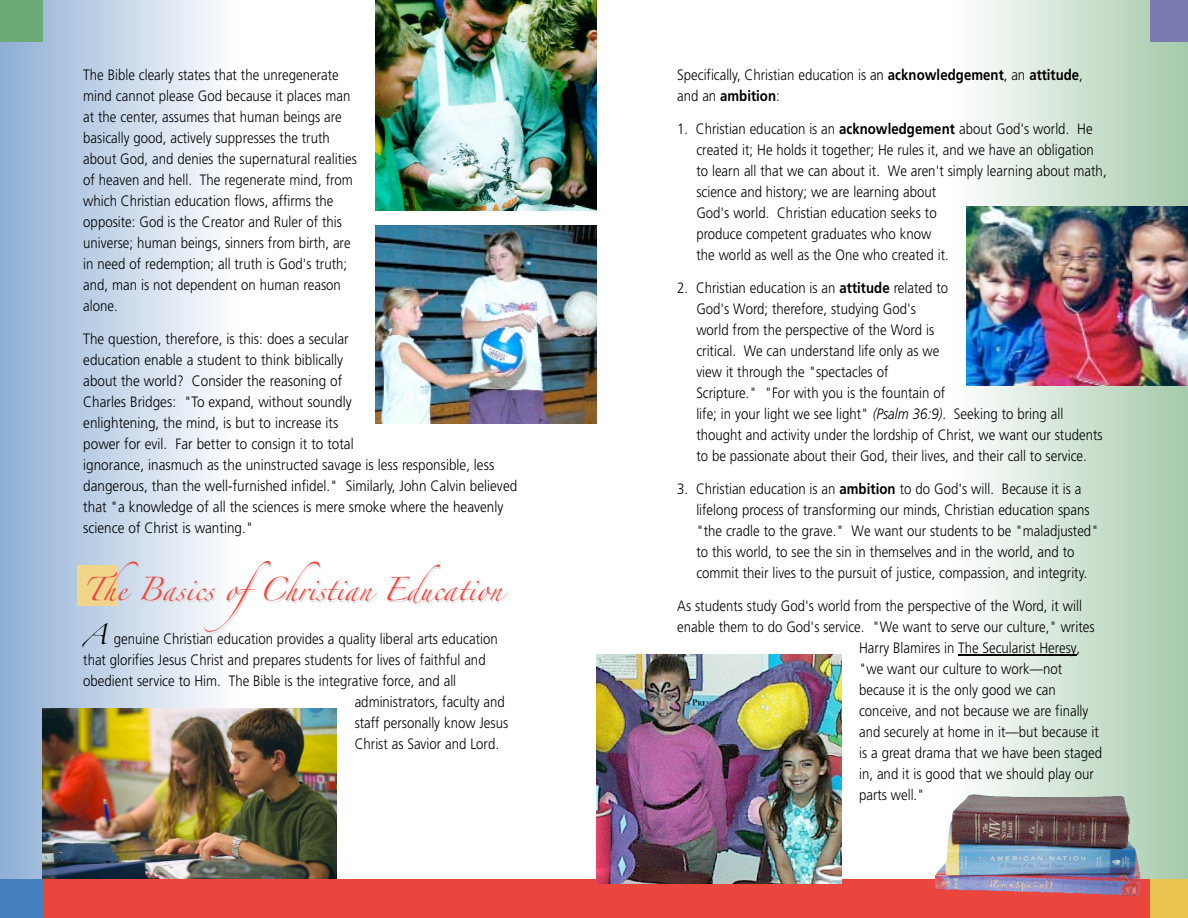
<style>
.page{position:relative;width:1188px;height:918px;background:#fff}
.page>*{position:absolute;margin:0;border:0;box-sizing:border-box;transform-origin:0 0}
.t1{font:21px "Zapfino";color:#ea463e;scale:.95 1}
.t2{font:300 15px/21px "Frutiger";color:#000;scale:.88 1}
.t3{font:300 15px/21px "Frutiger";color:#000;scale:.9 1}
.s1{font-family:"Zapfino";font-weight:400;font-size:18px}
.s2{font-weight:700}
.s3{font-style:italic}
</style>
<div class="page">
<img style="left:0;top:0;width:216px;height:879px">
<img style="left:958px;top:0;width:230px;height:879px">
<div style="left:0;top:0;width:43px;height:42px;background:#6daa78"></div>
<div style="left:1150px;top:0;width:38px;height:42px;background:#7c7bb1"></div>
<div style="left:77px;top:566px;width:41px;height:40px;background:#f0d58b"></div>
<img style="left:376px;top:0;width:220px;height:211px">
<div style="left:38px;top:879px;width:1122px;height:39px;background:#ea463e"></div>
<div style="left:1150px;top:879px;width:38px;height:39px;background:#eac24f"></div>
<div style="left:0;top:879px;width:43px;height:39px;background:#4781bd"></div>
<hr style="left:958px;top:654px;width:101px;height:1px;background:#000">
<svg style="left:1059px;top:654px;width:18px;height:1px"></svg>
<img style="left:967px;top:206px;width:221px;height:180px">
<img style="left:43px;top:708px;width:294px;height:171px">
<img style="left:935px;top:794px;width:205px;height:102px">
<img style="left:376px;top:225px;width:220px;height:198px">
<img style="left:596px;top:654px;width:245px;height:229px">
<p class="t2" style="left:83px;top:64px;width:312px">The Bible clearly states that the unregenerate mind cannot please God because it places man at the center, assumes that human beings are basically good, actively suppresses the truth about God, and denies the supernatural realities of heaven and hell. The regenerate mind, from which Christian education flows, affirms the opposite: God is the Creator and Ruler of this universe; human beings, sinners from birth, are in need of redemption; all truth is God's truth; and, man is not dependent on human reason alone.</p>
<p class="t3" style="left:83px;top:328px;width:484px">The question, therefore, is this: does a secular<br>education enable a student to think biblically<br>about the world? Consider the reasoning of<br>Charles Bridges: "To expand, without soundly<br>enlightening, the mind, is but to increase its<br>power for evil. Far better to consign it to total<br>ignorance, inasmuch as the uninstructed savage is less responsible, less dangerous, than the well-furnished infidel." Similarly, John Calvin believed that "a knowledge of all the sciences is mere smoke where the heavenly science of Christ is wanting."</p>
<h1 class="t1" style="left:83px;top:581px;width:442px">The Basics ofChristian Education</h1>
<p class="t2" style="left:83px;top:628px;width:473px"><span class="s1">A</span> genuine Christian education provides a quality liberal arts education</p>
<p class="t2" style="left:83px;top:649px;width:459px">that glorifies Jesus Christ and prepares students for lives of faithful and</p>
<p class="t2" style="left:83px;top:670px;width:425px">obedient service to Him. The Bible is the integrative force, and all</p>
<p class="t2" style="left:355px;top:691px;width:172px">administrators, faculty and</p>
<p class="t2" style="left:355px;top:712px;width:176px">staff personally know Jesus</p>
<p class="t2" style="left:355px;top:733px;width:166px">Christ as Savior and Lord.</p>
<p class="t2" style="left:677px;top:64px;width:462px">Specifically, Christian education is an <span class="s2">acknowledgement</span>, an <span class="s2">attitude</span>, and an <span class="s2">ambition</span>:</p>
<p class="t2" style="left:696px;top:118px;width:468px;text-indent:-19px">1. Christian education is an <span class="s2">acknowledgement</span> about God's world. He created it; He holds it together; He rules it, and we have an obligation to learn all that we can about it. We aren't simply learning about math, science and history; we are learning about<br>God's world. Christian education seeks to<br>produce competent graduates who know<br>the world as well as the One who created it.</p>
<p class="t2" style="left:696px;top:277px;width:463px;text-indent:-19px">2. Christian education is an <span class="s2">attitude</span> related to<br>God's Word; therefore, studying God's<br>world from the perspective of the Word is<br>critical. We can understand life only as we<br>view it through the "spectacles of<br>Scripture." "For with you is the fountain of<br>life; in your light we see light" <span class="s3">(Psalm 36:9)</span>. Seeking to bring all thought and activity under the lordship of Christ, we want our students to be passionate about their God, their lives, and their call to service.</p>
<p class="t2" style="left:696px;top:478px;width:459px;text-indent:-19px">3. Christian education is an <span class="s2">ambition</span> to do God's will. Because it is a lifelong process of transforming our minds, Christian education spans "the cradle to the grave." We want our students to be "maladjusted" to this world, to see the sin in themselves and in the world, and to commit their lives to the pursuit of justice, compassion, and integrity.</p>
<p class="t2" style="left:677px;top:595px;width:461px">As students study God's world from the perspective of the Word, it will</p>
<p class="t2" style="left:677px;top:616px;width:476px">enable them to do God's service. "We want to serve our culture," writes</p>
<p class="t2" style="left:859px;top:637px;width:253px">Harry Blamires in The Secularist Heresy,</p>
<p class="t2" style="left:859px;top:658px;width:232px">"we want our culture to work—not</p>
<p class="t2" style="left:859px;top:679px;width:225px">because it is the only good we can</p>
<p class="t2" style="left:859px;top:700px;width:262px">conceive, and not because we are finally</p>
<p class="t2" style="left:859px;top:721px;width:274px">and securely at home in it—but because it</p>
<p class="t2" style="left:859px;top:742px;width:278px">is a great drama that we have been staged</p>
<p class="t2" style="left:859px;top:763px;width:268px">in, and it is good that we should play our</p>
<p class="t2" style="left:859px;top:784px;width:76px">parts well."</p>
</div>
